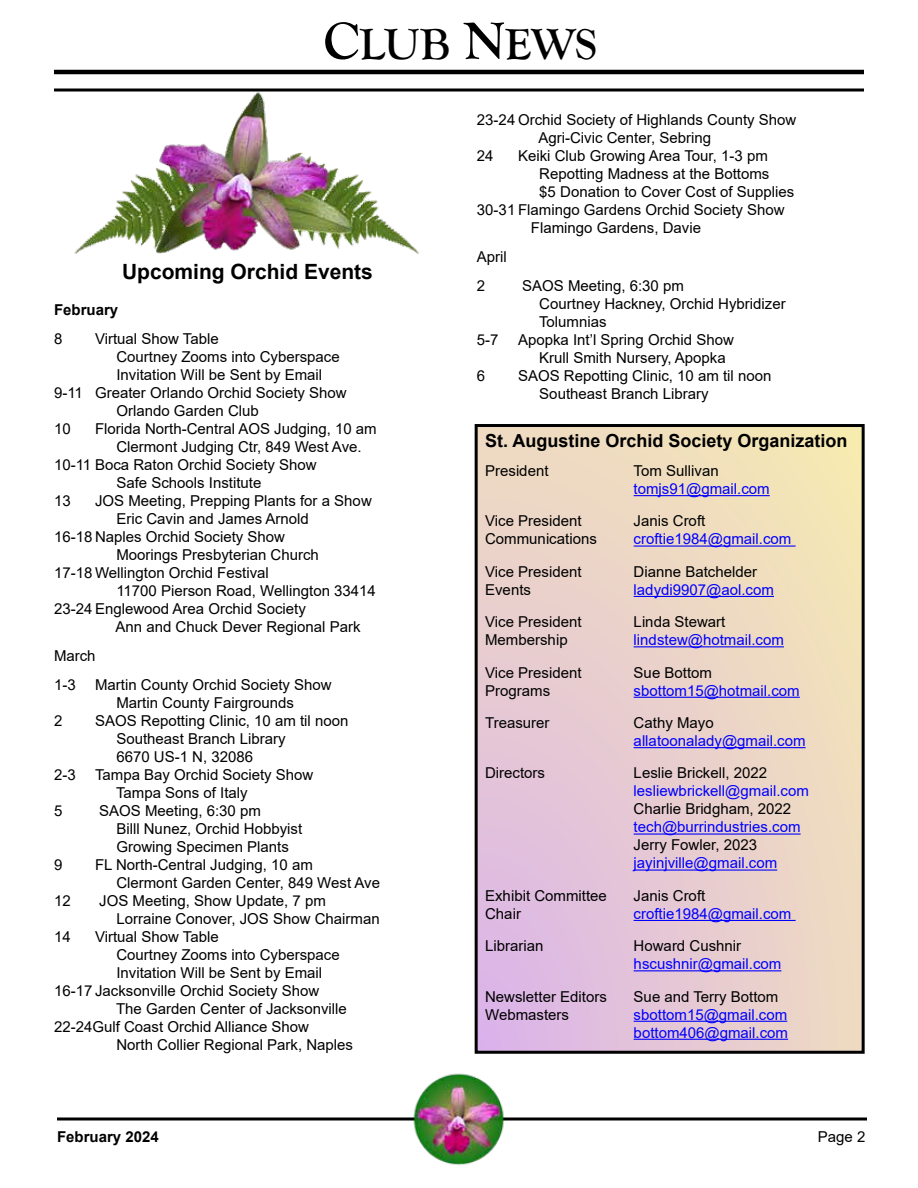
<style>
.page{position:relative;width:918px;height:1188px;background:#fff}
.page>*{position:absolute;margin:0;border:0;box-sizing:border-box;transform-origin:0 0}
.t1{font:700 45px "Goudy Old Style T";letter-spacing:-.005em;color:#000}
.t2{font:700 21px "Arial";color:#000}
.t3{font:700 18px "Arial";color:#000}
.t4{font:15px/18px "Arial";color:#000}
.t5{font:15px/18px "Arial";color:#00f}
.t6{font:700 15px "Arial";color:#000}
.s1{font-size:54px}
</style>
<div class="page">
<hr style="left:54px;top:70px;width:810px;height:4px;background:#000">
<svg style="left:54px;top:88px;width:810px;height:4px;fill:#7f7f7f"></svg>
<hr style="left:57px;top:1118px;width:810px;height:2px;background:#000">
<svg style="left:474px;top:424px;width:391px;height:630px"></svg>
<hr style="left:634px;top:495px;width:136px;height:1px;background:#00f">
<hr style="left:634px;top:546px;width:162px;height:1px;background:#00f">
<hr style="left:634px;top:596px;width:140px;height:1px;background:#00f">
<hr style="left:634px;top:646px;width:150px;height:1px;background:#00f">
<hr style="left:634px;top:697px;width:166px;height:1px;background:#00f">
<hr style="left:634px;top:747px;width:172px;height:1px;background:#00f">
<hr style="left:634px;top:834px;width:167px;height:1px;background:#00f">
<hr style="left:634px;top:870px;width:143px;height:1px;background:#00f">
<hr style="left:634px;top:920px;width:162px;height:1px;background:#00f">
<hr style="left:634px;top:970px;width:147px;height:1px;background:#00f">
<hr style="left:634px;top:1021px;width:153px;height:1px;background:#00f">
<hr style="left:634px;top:1039px;width:154px;height:1px;background:#00f">
<img style="left:395px;top:1073px;width:130px;height:92px">
<img style="left:67px;top:89px;width:359px;height:165px">
<h1 class="t1" style="left:323px;top:19px;width:275px"><span class="s1">C</span>LUB <span class="s1">N</span>EWS</h1>
<h2 class="t2" style="left:122px;top:257px;width:252px">Upcoming Orchid Events</h2>
<p class="t6" style="left:54px;top:299px;width:66px">February</p>
<p class="t4" style="left:54px;top:330px;width:10px">8</p>
<p class="t4" style="left:95px;top:330px;width:125px">Virtual Show Table</p>
<p class="t4" style="left:116px;top:348px;width:225px">Courtney Zooms into Cyberspace</p>
<p class="t4" style="left:116px;top:366px;width:207px">Invitation Will be Sent by Email</p>
<p class="t4" style="left:54px;top:384px;width:294px">9-11 Greater Orlando Orchid Society Show</p>
<p class="t4" style="left:116px;top:402px;width:144px">Orlando Garden Club</p>
<p class="t4" style="left:54px;top:420px;width:18px">10</p>
<p class="t4" style="left:95px;top:420px;width:283px">Florida North-Central AOS Judging, 10 am</p>
<p class="t4" style="left:116px;top:438px;width:247px">Clermont Judging Ctr, 849 West Ave.</p>
<p class="t4" style="left:54px;top:456px;width:264px">10-11 Boca Raton Orchid Society Show</p>
<p class="t4" style="left:116px;top:474px;width:147px">Safe Schools Institute</p>
<p class="t4" style="left:54px;top:492px;width:18px">13</p>
<p class="t4" style="left:95px;top:492px;width:278px">JOS Meeting, Prepping Plants for a Show</p>
<p class="t4" style="left:116px;top:510px;width:194px">Eric Cavin and James Arnold</p>
<p class="t4" style="left:54px;top:528px;width:233px">16-18 Naples Orchid Society Show</p>
<p class="t4" style="left:116px;top:546px;width:204px">Moorings Presbyterian Church</p>
<p class="t4" style="left:54px;top:564px;width:216px">17-18 Wellington Orchid Festival</p>
<p class="t4" style="left:116px;top:582px;width:261px">11700 Pierson Road, Wellington 33414</p>
<p class="t4" style="left:54px;top:600px;width:253px">23-24 Englewood Area Orchid Society</p>
<p class="t4" style="left:116px;top:618px;width:247px">Ann and Chuck Dever Regional Park</p>
<p class="t4" style="left:54px;top:641px;width:43px;line-height:28.8px">March<br>1-3</p>
<p class="t4" style="left:116px;top:675px;width:217px;text-indent:-21px">Martin County Orchid Society Show<br>Martin County Fairgrounds</p>
<p class="t4" style="left:54px;top:711px;width:10px">2</p>
<p class="t4" style="left:116px;top:711px;width:234px;text-indent:-21px">SAOS Repotting Clinic, 10 am til noon<br>Southeast Branch Library<br>6670 US-1 N, 32086</p>
<p class="t4" style="left:54px;top:765px;width:23px">2-3</p>
<p class="t4" style="left:116px;top:765px;width:199px;text-indent:-21px">Tampa Bay Orchid Society Show<br>Tampa Sons of Italy</p>
<p class="t4" style="left:54px;top:801px;width:10px">5</p>
<p class="t4" style="left:116px;top:801px;width:187px;text-indent:-17px">SAOS Meeting, 6:30 pm<br>Billl Nunez, Orchid Hobbyist<br>Growing Specimen Plants</p>
<p class="t4" style="left:54px;top:855px;width:10px">9</p>
<p class="t4" style="left:116px;top:855px;width:265px;text-indent:-21px">FL North-Central Judging, 10 am<br>Clermont Garden Center, 849 West Ave</p>
<p class="t4" style="left:54px;top:891px;width:18px">12</p>
<p class="t4" style="left:116px;top:891px;width:265px;text-indent:-17px">JOS Meeting, Show Update, 7 pm<br>Lorraine Conover, JOS Show Chairman</p>
<p class="t4" style="left:54px;top:927px;width:18px">14</p>
<p class="t4" style="left:95px;top:927px;width:125px">Virtual Show Table</p>
<p class="t4" style="left:116px;top:945px;width:225px">Courtney Zooms into Cyberspace</p>
<p class="t4" style="left:116px;top:963px;width:207px">Invitation Will be Sent by Email</p>
<p class="t4" style="left:54px;top:981px;width:267px">16-17 Jacksonville Orchid Society Show</p>
<p class="t4" style="left:116px;top:999px;width:232px">The Garden Center of Jacksonville</p>
<p class="t4" style="left:54px;top:1017px;width:257px">22-24Gulf Coast Orchid Alliance Show</p>
<p class="t4" style="left:116px;top:1035px;width:238px">North Collier Regional Park, Naples</p>
<p class="t4" style="left:477px;top:111px;width:321px">23-24 Orchid Society of Highlands County Show</p>
<p class="t4" style="left:538px;top:129px;width:174px">Agri-Civic Center, Sebring</p>
<p class="t4" style="left:477px;top:147px;width:18px">24</p>
<p class="t4" style="left:518px;top:147px;width:251px">Keiki Club Growing Area Tour, 1-3 pm</p>
<p class="t4" style="left:539px;top:165px;width:232px">Repotting Madness at the Bottoms</p>
<p class="t4" style="left:539px;top:183px;width:257px">$5 Donation to Cover Cost of Supplies</p>
<p class="t4" style="left:477px;top:201px;width:309px">30-31 Flamingo Gardens Orchid Society Show</p>
<p class="t4" style="left:531px;top:219px;width:172px">Flamingo Gardens, Davie</p>
<p class="t4" style="left:477px;top:242px;width:31px;line-height:28.8px">April<br>2</p>
<p class="t4" style="left:539px;top:276px;width:248px;text-indent:-17px">SAOS Meeting, 6:30 pm<br>Courtney Hackney, Orchid Hybridizer<br>Tolumnias</p>
<p class="t4" style="left:477px;top:330px;width:23px">5-7</p>
<p class="t4" style="left:539px;top:330px;width:196px;text-indent:-21px">Apopka Int’l Spring Orchid Show<br>Krull Smith Nursery, Apopka</p>
<p class="t4" style="left:477px;top:366px;width:10px">6</p>
<p class="t4" style="left:539px;top:366px;width:234px;text-indent:-21px">SAOS Repotting Clinic, 10 am til noon<br>Southeast Branch Library</p>
<p class="t3" style="left:485px;top:428px;width:364px">St. Augustine Orchid Society Organization</p>
<p class="t4" style="left:485px;top:462px;width:65px">President</p>
<p class="t4" style="left:634px;top:462px;width:87px">Tom Sullivan</p>
<p class="t5" style="left:634px;top:480px;width:138px">tomjs91@gmail.com</p>
<p class="t4" style="left:485px;top:512px;width:98px">Vice President</p>
<p class="t4" style="left:634px;top:512px;width:73px">Janis Croft</p>
<p class="t4" style="left:485px;top:530px;width:113px">Communications</p>
<p class="t5" style="left:634px;top:530px;width:159px">croftie1984@gmail.com</p>
<p class="t4" style="left:485px;top:563px;width:98px">Vice President</p>
<p class="t4" style="left:634px;top:563px;width:125px">Dianne Batchelder</p>
<p class="t4" style="left:485px;top:581px;width:47px">Events</p>
<p class="t5" style="left:634px;top:581px;width:142px">ladydi9907@aol.com</p>
<p class="t4" style="left:485px;top:613px;width:98px">Vice President</p>
<p class="t4" style="left:634px;top:613px;width:93px">Linda Stewart</p>
<p class="t4" style="left:485px;top:631px;width:84px">Membership</p>
<p class="t5" style="left:634px;top:631px;width:152px">lindstew@hotmail.com</p>
<p class="t4" style="left:485px;top:663px;width:98px">Vice President</p>
<p class="t4" style="left:634px;top:663px;width:80px">Sue Bottom</p>
<p class="t4" style="left:485px;top:681px;width:67px">Programs</p>
<p class="t5" style="left:634px;top:681px;width:168px">sbottom15@hotmail.com</p>
<p class="t4" style="left:485px;top:714px;width:66px">Treasurer</p>
<p class="t4" style="left:634px;top:714px;width:82px">Cathy Mayo</p>
<p class="t5" style="left:634px;top:732px;width:173px">allatoonalady@gmail.com</p>
<p class="t4" style="left:485px;top:764px;width:61px">Directors</p>
<p class="t4" style="left:634px;top:764px;width:135px">Leslie Brickell, 2022</p>
<p class="t5" style="left:634px;top:782px;width:177px">lesliewbrickell@gmail.com</p>
<p class="t4" style="left:634px;top:800px;width:159px">Charlie Bridgham, 2022</p>
<p class="t5" style="left:634px;top:818px;width:168px">tech@burrindustries.com</p>
<p class="t4" style="left:634px;top:836px;width:125px">Jerry Fowler, 2023</p>
<p class="t5" style="left:634px;top:854px;width:145px">jayinjville@gmail.com</p>
<p class="t4" style="left:485px;top:887px;width:123px">Exhibit Committee</p>
<p class="t4" style="left:634px;top:887px;width:73px">Janis Croft</p>
<p class="t4" style="left:485px;top:905px;width:37px">Chair</p>
<p class="t5" style="left:634px;top:905px;width:159px">croftie1984@gmail.com</p>
<p class="t4" style="left:485px;top:937px;width:60px">Librarian</p>
<p class="t4" style="left:634px;top:937px;width:109px">Howard Cushnir</p>
<p class="t5" style="left:634px;top:955px;width:149px">hscushnir@gmail.com</p>
<p class="t4" style="left:485px;top:987px;width:123px">Newsletter Editors</p>
<p class="t4" style="left:634px;top:987px;width:146px">Sue and Terry Bottom</p>
<p class="t4" style="left:485px;top:1005px;width:85px">Webmasters</p>
<p class="t5" style="left:634px;top:1005px;width:156px">sbottom15@gmail.com bottom406@gmail.com</p>
<p class="t6" style="left:57px;top:1126px;width:103px">February 2024</p>
<p class="t4" style="left:818px;top:1128px;width:49px">Page 2</p>
</div>
